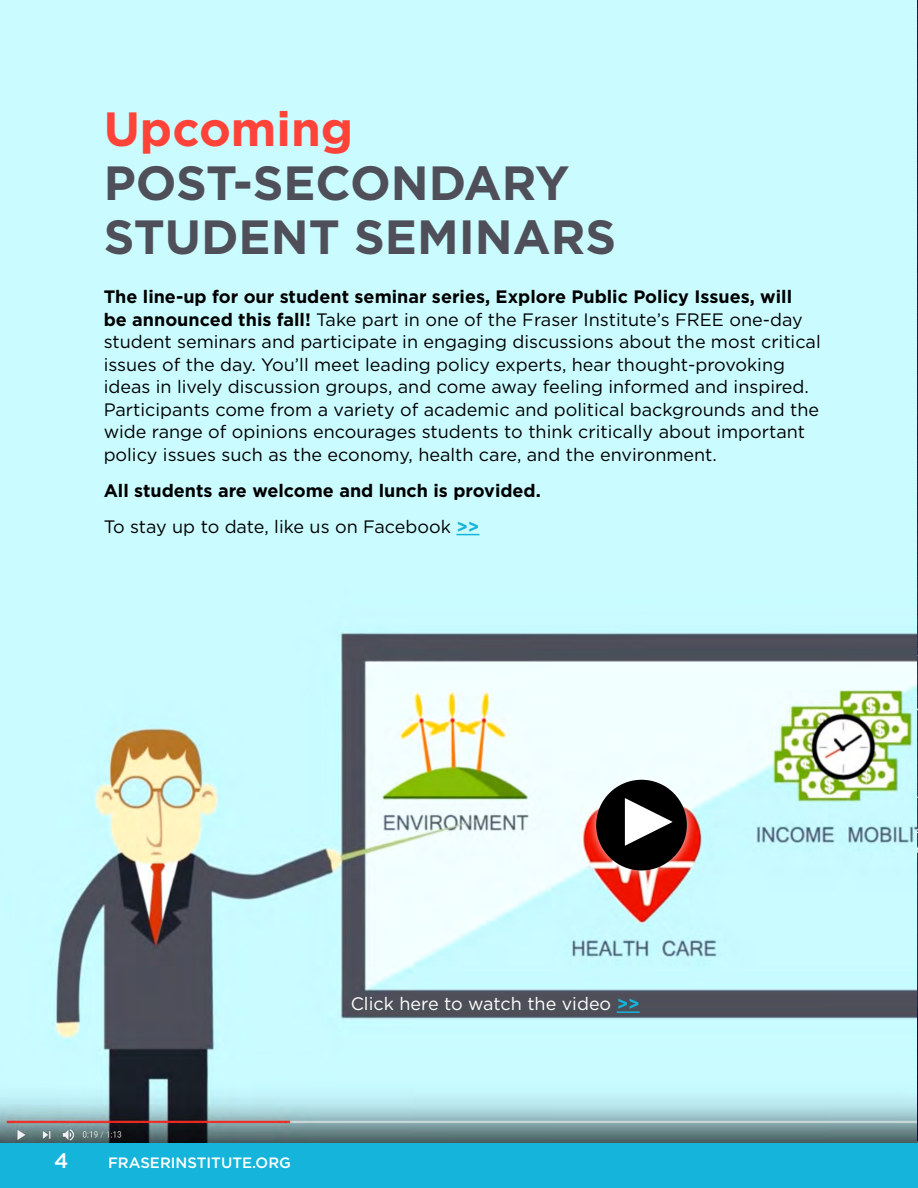
<style>
.page{position:relative;width:918px;height:1188px;background:#fff}
.page>*{position:absolute;margin:0;border:0;box-sizing:border-box;transform-origin:0 0}
.t1{font:700 48px/54px "Gotham";color:#4f4f59}
.t2{font:700 48px "Gotham";color:#ff4338}
.t3{font:500 21px "Gotham";color:#fff}
.t4{font:18px/22.5px "Gotham";color:#000}
.t5{font:700 18px/36px "Gotham";color:#000}
.t6{font:18px "Gotham";color:#fff}
.t7{font:500 15px "Gotham";color:#fff}
.s1{font-weight:700}
.s2{font-weight:400}
.s3{color:#15b5db}
.s4{font-weight:700;color:#15b5db}
</style>
<div class="page">
<div style="left:0;top:1140px;width:918px;height:48px;background:#15b5db"></div>
<img style="left:0;top:0;width:918px;height:1143px">
<img style="left:917px;top:0;width:1px;height:1140px">
<svg style="left:456px;top:534px;width:23px;height:1px"></svg>
<div style="left:587px;top:770px;width:109px;height:110px;background:#fff;opacity:.75"></div>
<div style="left:596px;top:780px;width:91px;height:90px;background:#000;border-radius:50%"></div>
<svg style="left:625px;top:798px;width:48px;height:48px"></svg>
<hr style="left:617px;top:1011px;width:23px;height:2px;background:#15b5db">
<h1 class="t2" style="left:104px;top:97px;width:251px">Upcoming</h1>
<h1 class="t1" style="left:104px;top:156px;width:514px">POST-SECONDARY<br>STUDENT SEMINARS</h1>
<p class="t4" style="left:104px;top:285px;width:719px"><span class="s1">The line-up for our student seminar series, Explore Public Policy Issues, will<br>be announced this fall!</span> Take part in one of the Fraser Institute’s FREE one-day student seminars and participate in engaging discussions about the most critical issues of the day. You’ll meet leading policy experts, hear thought-provoking ideas in lively discussion groups, and come away feeling informed and inspired.<br>Participants come from a variety of academic and political backgrounds and the wide range of opinions encourages students to think critically about important policy issues such as the economy, health care, and the environment.</p>
<p class="t5" style="left:104px;top:472px;width:439px">All students are welcome and lunch is provided.<br><span class="s2">To stay up to date, like us on Facebook</span> <span class="s3">&gt;&gt;</span></p>
<p class="t3" style="left:54px;top:1147px;width:16px">4</p>
<p class="t7" style="left:108px;top:1153px;width:184px">FRASERINSTITUTE.ORG</p>
<p class="t6" style="left:351px;top:993px;width:291px">Click here to watch the video <span class="s4">&gt;&gt;</span></p>
</div>
